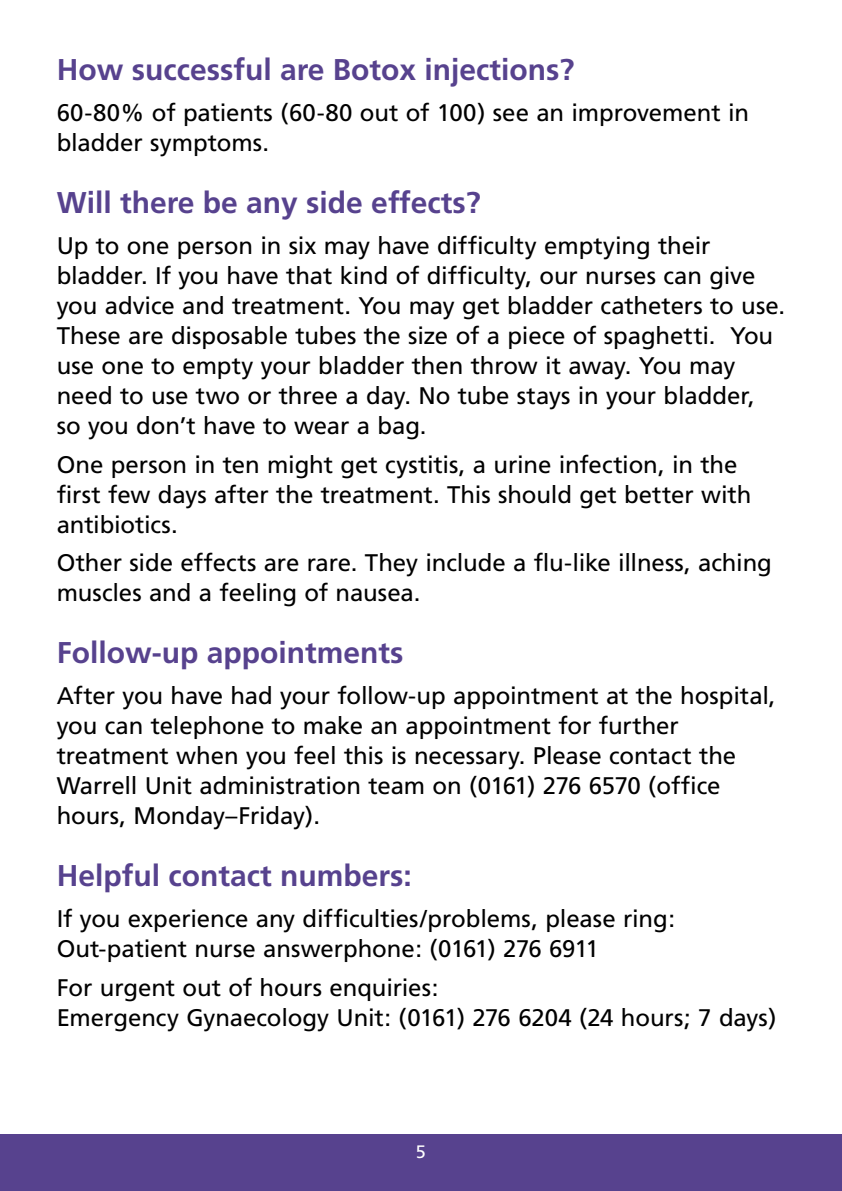
<style>
.page{position:relative;width:842px;height:1191px;background:#fff}
.page>*{position:absolute;margin:0;border:0;box-sizing:border-box;transform-origin:0 0}
.t1{font:700 30px "Frutiger";color:#57428e}
.t2{font:24px/30px "Frutiger";letter-spacing:-.005em;color:#000}
.t3{font:18px "Frutiger";color:#fff}
</style>
<div class="page">
<div style="left:0;top:1134px;width:842px;height:57px;background:#57428e"></div>
<p class="t1" style="left:57px;top:52px;width:519px">How successful are Botox injections?</p>
<p class="t2" style="left:57px;top:98px;width:694px">60-80% of patients (60-80 out of 100) see an improvement in bladder symptoms.</p>
<p class="t1" style="left:57px;top:185px;width:426px">Will there be any side effects?</p>
<p class="t2" style="left:57px;top:231px;width:730px">Up to one person in six may have difficulty emptying their bladder. If you have that kind of difficulty, our nurses can give you advice and treatment. You may get bladder catheters to use.<br>These are disposable tubes the size of a piece of spaghetti. You use one to empty your bladder then throw it away. You may need to use two or three a day. No tube stays in your bladder,<br>so you don’t have to wear a bag.</p>
<p class="t2" style="left:57px;top:449px;width:696px">One person in ten might get cystitis, a urine infection, in the first few days after the treatment. This should get better with antibiotics.</p>
<p class="t2" style="left:57px;top:548px;width:717px">Other side effects are rare. They include a flu-like illness, aching muscles and a feeling of nausea.</p>
<p class="t1" style="left:57px;top:635px;width:348px">Follow-up appointments</p>
<p class="t2" style="left:57px;top:681px;width:720px">After you have had your follow-up appointment at the hospital, you can telephone to make an appointment for further treatment when you feel this is necessary. Please contact the Warrell Unit administration team on (0161) 276 6570 (office hours, Monday–Friday).</p>
<p class="t1" style="left:57px;top:858px;width:357px">Helpful contact numbers:</p>
<p class="t2" style="left:57px;top:903px;width:620px">If you experience any difficulties/problems, please ring:<br>Out-patient nurse answerphone: (0161) 276 6911</p>
<p class="t2" style="left:57px;top:972px;width:721px">For urgent out of hours enquiries:<br>Emergency Gynaecology Unit: (0161) 276 6204 (24 hours; 7 days)</p>
<p class="t3" style="left:416px;top:1141px;width:12px">5</p>
</div>
